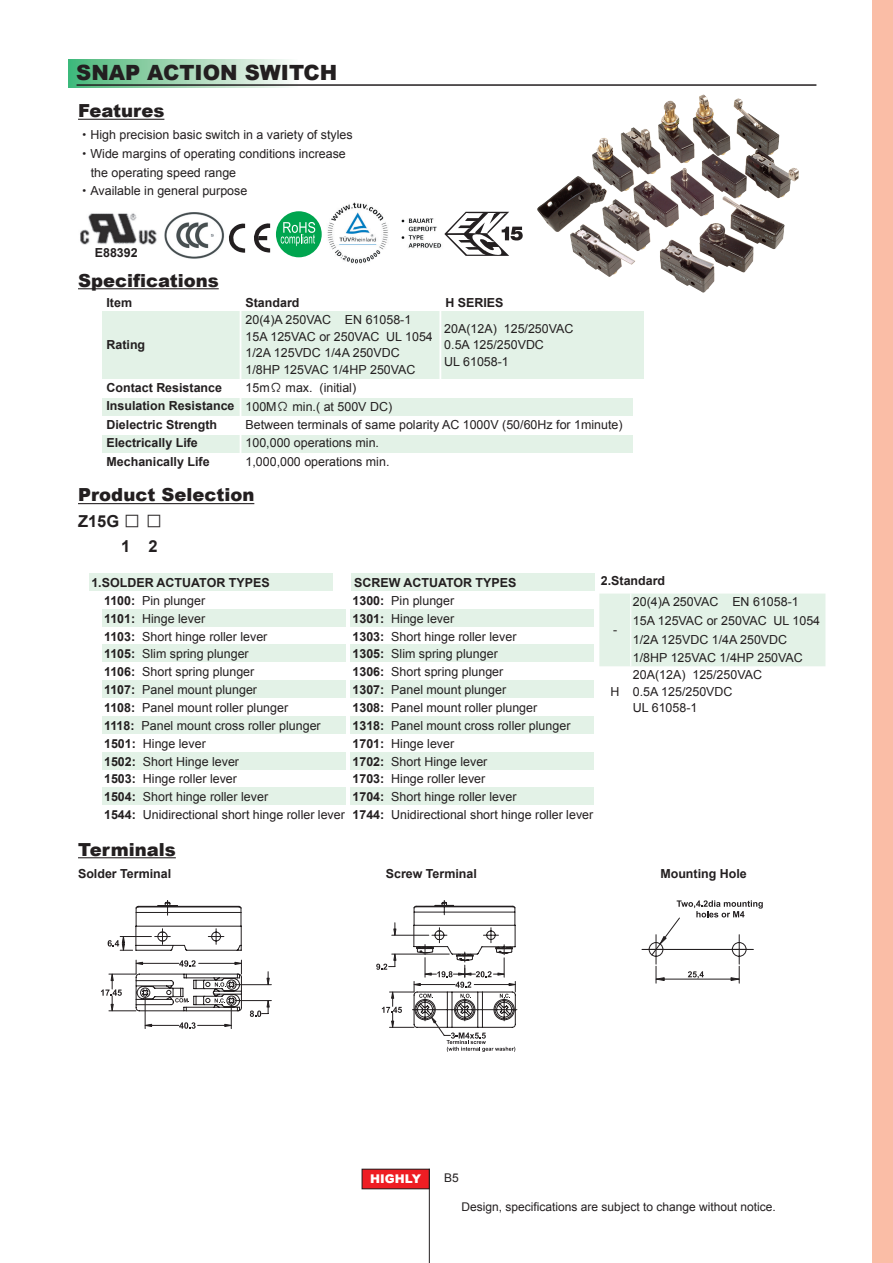
<style>
.page{position:relative;width:893px;height:1263px;background:#fff}
.page>*{position:absolute;margin:0;border:0;box-sizing:border-box;transform-origin:0 0}
.t1{font:900 21px "Arial";color:#231f20}
.t2{font:900 18px "Arial";color:#231f20}
.t3{font:700 16.5px/24.8px "Arial";color:#231f20;text-align:right}
.t4{font:12.45px/16.5px "Arial";color:#231f20}
.t5{font:700 12.45px/18.5px "Arial";color:#231f20}
.t6{font:12px "Arial";color:#231f20}
.t7{font:900 12px "Arial";color:#fff}
.s1{font-family:"DF Yuan Std W5"}
.s2{font-family:"DF Yuan Std W5";font-weight:400}
.s3{font-weight:700}
</style>
<div class="page">
<hr style="left:78px;top:503px;width:176px;height:1px;background:#231f20">
<hr style="left:78px;top:857px;width:98px;height:1px;background:#231f20">
<div style="left:89px;top:573px;width:244px;height:17px;background:#e3f2e7"></div>
<div style="left:351px;top:573px;width:244px;height:17px;background:#e3f2e7"></div>
<div style="left:102px;top:311px;width:542px;height:68px;background:#e3f2e7"></div>
<div style="left:102px;top:398px;width:530px;height:17px;background:#e3f2e7"></div>
<div style="left:102px;top:435px;width:530px;height:18px;background:#e3f2e7"></div>
<div style="left:68px;top:60px;width:230px;height:27px;background:linear-gradient(to right,#49b678,#fdfaf7)"></div>
<hr style="left:77px;top:84px;width:739px;height:2px;background:#231f20">
<hr style="left:78px;top:119px;width:86px;height:1px;background:#231f20">
<hr style="left:78px;top:288px;width:141px;height:1px;background:#231f20">
<div style="left:872px;top:0;width:21px;height:1263px;background:#fabda6"></div>
<div style="left:362px;top:1169px;width:67px;height:20px;background:#ee1d23"></div>
<hr style="left:429px;top:1169px;width:1px;height:94px;background:#231f20">
<svg style="left:537px;top:134px;width:248px;height:159px"></svg>
<img style="left:621px;top:94px;width:178px;height:105px">
<hr style="left:240px;top:295px;width:1px;height:178px;background:#fff">
<hr style="left:439px;top:295px;width:2px;height:91px;background:#fff">
<div style="left:102px;top:609px;width:243px;height:17px;background:#e3f2e7"></div>
<div style="left:350px;top:609px;width:244px;height:17px;background:#e3f2e7"></div>
<div style="left:102px;top:645px;width:243px;height:17px;background:#e3f2e7"></div>
<div style="left:350px;top:645px;width:244px;height:17px;background:#e3f2e7"></div>
<div style="left:102px;top:681px;width:243px;height:17px;background:#e3f2e7"></div>
<div style="left:350px;top:681px;width:244px;height:17px;background:#e3f2e7"></div>
<div style="left:102px;top:716px;width:243px;height:17px;background:#e3f2e7"></div>
<div style="left:350px;top:716px;width:244px;height:17px;background:#e3f2e7"></div>
<div style="left:102px;top:752px;width:243px;height:17px;background:#e3f2e7"></div>
<div style="left:350px;top:752px;width:244px;height:17px;background:#e3f2e7"></div>
<div style="left:102px;top:788px;width:243px;height:17px;background:#e3f2e7"></div>
<div style="left:350px;top:788px;width:244px;height:17px;background:#e3f2e7"></div>
<hr style="left:235px;top:984px;width:36px;height:1px;background:#231f20">
<hr style="left:235px;top:1000px;width:36px;height:1px;background:#231f20">
<svg style="left:267px;top:972px;width:3px;height:14px"></svg>
<svg style="left:250px;top:1000px;width:20px;height:17px"></svg>
<svg style="left:101px;top:900px;width:142px;height:129px"></svg>
<svg style="left:376px;top:900px;width:141px;height:152px"></svg>
<svg style="left:642px;top:900px;width:121px;height:83px"></svg>
<img style="left:80px;top:213px;width:77px;height:32px">
<img style="left:164px;top:213px;width:60px;height:46px">
<div style="left:276px;top:211px;width:46px;height:46px;background:#00a54f;border-radius:50%"></div>
<svg style="left:281px;top:222px;width:34px;height:24px"></svg>
<svg style="left:229px;top:223px;width:16px;height:30px"></svg>
<svg style="left:254px;top:223px;width:16px;height:30px"></svg>
<div style="left:599px;top:594px;width:226px;height:72px;background:#e3f2e7"></div>
<hr style="left:630px;top:594px;width:1px;height:72px;background:#fff">
<img style="left:327px;top:202px;width:115px;height:62px">
<svg style="left:444px;top:212px;width:79px;height:44px"></svg>
<h1 class="t1" style="left:76px;top:57px;width:263px">SNAP ACTION SWITCH</h1>
<h2 class="t2" style="left:78px;top:98px;width:88px">Features</h2>
<p class="t4" style="left:78px;top:127px;width:276px"><span class="s1">•</span>High precision basic switch in a variety of styles</p>
<p class="t4" style="left:91px;top:144px;width:256px;line-height:18.6px;text-indent:-13px"><span class="s1">•</span>Wide margins of operating conditions increase the operating speed range</p>
<p class="t4" style="left:78px;top:183px;width:171px"><span class="s1">•</span>Available in general purpose</p>
<p class="t5" style="left:95px;top:244px;width:44px">E88392</p>
<h2 class="t2" style="left:78px;top:267px;width:142px">Specifications</h2>
<p class="t5" style="left:107px;top:293px;width:27px">Item</p>
<p class="t5" style="left:107px;top:336px;width:40px">Rating</p>
<p class="t5" style="left:107px;top:378px;width:129px">Contact Resistance<br>Insulation Resistance<br>Dielectric Strength<br>Electrically Life<br>Mechanically Life</p>
<p class="t5" style="left:245px;top:293px;width:55px">Standard</p>
<p class="t5" style="left:445px;top:293px;width:60px">H SERIES</p>
<p class="t4" style="left:245px;top:312px;width:189px">20(4)A 250VAC EN 61058-1<br>15A 125VAC or 250VAC UL 1054<br>1/2A 125VDC 1/4A 250VDC<br>1/8HP 125VAC 1/4HP 250VAC</p>
<p class="t4" style="left:444px;top:320px;width:131px">20A(12A) 125/250VAC<br>0.5A 125/250VDC<br>UL 61058-1</p>
<p class="t4" style="left:245px;top:379px;width:379px;line-height:18.3px">15m<span class="s1">Ω</span> max. (initial)<br>100M<span class="s1">Ω</span> min.( at 500V DC)<br>Between terminals of same polarity AC 1000V (50/60Hz for 1minute)<br>100,000 operations min.<br>1,000,000 operations min.</p>
<h2 class="t2" style="left:78px;top:482px;width:178px">Product Selection</h2>
<h3 class="t3" style="left:78px;top:509px;width:86px">Z15G <span class="s2">□ □<br></span>1 2</h3>
<p class="t5" style="left:601px;top:572px;width:66px">2.Standard</p>
<p class="t5" style="left:91px;top:574px;width:180px">1.SOLDER ACTUATOR TYPES</p>
<p class="t5" style="left:354px;top:574px;width:164px">SCREW ACTUATOR TYPES</p>
<p class="t4" style="left:104px;top:592px;width:103px"><span class="s3">1100:</span> Pin plunger</p>
<p class="t4" style="left:352px;top:592px;width:103px"><span class="s3">1300:</span> Pin plunger</p>
<p class="t4" style="left:104px;top:610px;width:103px"><span class="s3">1101:</span> Hinge lever</p>
<p class="t4" style="left:352px;top:610px;width:103px"><span class="s3">1301:</span> Hinge lever</p>
<p class="t4" style="left:104px;top:628px;width:165px"><span class="s3">1103:</span> Short hinge roller lever</p>
<p class="t4" style="left:352px;top:628px;width:165px"><span class="s3">1303:</span> Short hinge roller lever</p>
<p class="t4" style="left:104px;top:646px;width:146px"><span class="s3">1105:</span> Slim spring plunger</p>
<p class="t4" style="left:352px;top:646px;width:147px"><span class="s3">1305:</span> Slim spring plunger</p>
<p class="t4" style="left:104px;top:664px;width:152px"><span class="s3">1106:</span> Short spring plunger</p>
<p class="t4" style="left:352px;top:664px;width:152px"><span class="s3">1306:</span> Short spring plunger</p>
<p class="t4" style="left:104px;top:682px;width:154px"><span class="s3">1107:</span> Panel mount plunger</p>
<p class="t4" style="left:352px;top:682px;width:155px"><span class="s3">1307:</span> Panel mount plunger</p>
<p class="t4" style="left:104px;top:699px;width:186px"><span class="s3">1108:</span> Panel mount roller plunger</p>
<p class="t4" style="left:352px;top:699px;width:186px"><span class="s3">1308:</span> Panel mount roller plunger</p>
<p class="t4" style="left:104px;top:717px;width:218px"><span class="s3">1118:</span> Panel mount cross roller plunger</p>
<p class="t4" style="left:352px;top:717px;width:219px"><span class="s3">1318:</span> Panel mount cross roller plunger</p>
<p class="t4" style="left:104px;top:735px;width:103px"><span class="s3">1501:</span> Hinge lever</p>
<p class="t4" style="left:352px;top:735px;width:103px"><span class="s3">1701:</span> Hinge lever</p>
<p class="t4" style="left:104px;top:753px;width:136px"><span class="s3">1502:</span> Short Hinge lever</p>
<p class="t4" style="left:352px;top:753px;width:136px"><span class="s3">1702:</span> Short Hinge lever</p>
<p class="t4" style="left:104px;top:771px;width:134px"><span class="s3">1503:</span> Hinge roller lever</p>
<p class="t4" style="left:352px;top:771px;width:134px"><span class="s3">1703:</span> Hinge roller lever</p>
<p class="t4" style="left:104px;top:789px;width:165px"><span class="s3">1504:</span> Short hinge roller lever</p>
<p class="t4" style="left:633px;top:593px;width:189px;line-height:18.6px">20(4)A 250VAC EN 61058-1<br>15A 125VAC or 250VAC UL 1054<br>1/2A 125VDC 1/4A 250VDC<br>1/8HP 125VAC 1/4HP 250VAC</p>
<p class="t4" style="left:613px;top:622px;width:6px">-</p>
<p class="t4" style="left:633px;top:667px;width:131px">20A(12A) 125/250VAC<br>0.5A 125/250VDC<br>UL 61058-1</p>
<p class="t4" style="left:611px;top:683px;width:10px">H</p>
<p class="t4" style="left:104px;top:788px;width:491px;line-height:17.9px;text-indent:248px"><span class="s3">1704:</span> Short hinge roller lever<br><span class="s3">1544:</span> Unidirectional short hinge roller lever <span class="s3">1744:</span> Unidirectional short hinge roller lever</p>
<h2 class="t2" style="left:78px;top:836px;width:99px">Terminals</h2>
<p class="t5" style="left:78px;top:864px;width:95px">Solder Terminal</p>
<p class="t5" style="left:386px;top:864px;width:93px">Screw Terminal</p>
<p class="t5" style="left:660px;top:864px;width:88px">Mounting Hole</p>
<p class="t7" style="left:370px;top:1170px;width:53px">HIGHLY</p>
<p class="t6" style="left:444px;top:1169px;width:16px">B5</p>
<p class="t6" style="left:462px;top:1199px;width:316px">Design, specifications are subject to change without notice.</p>
</div>
